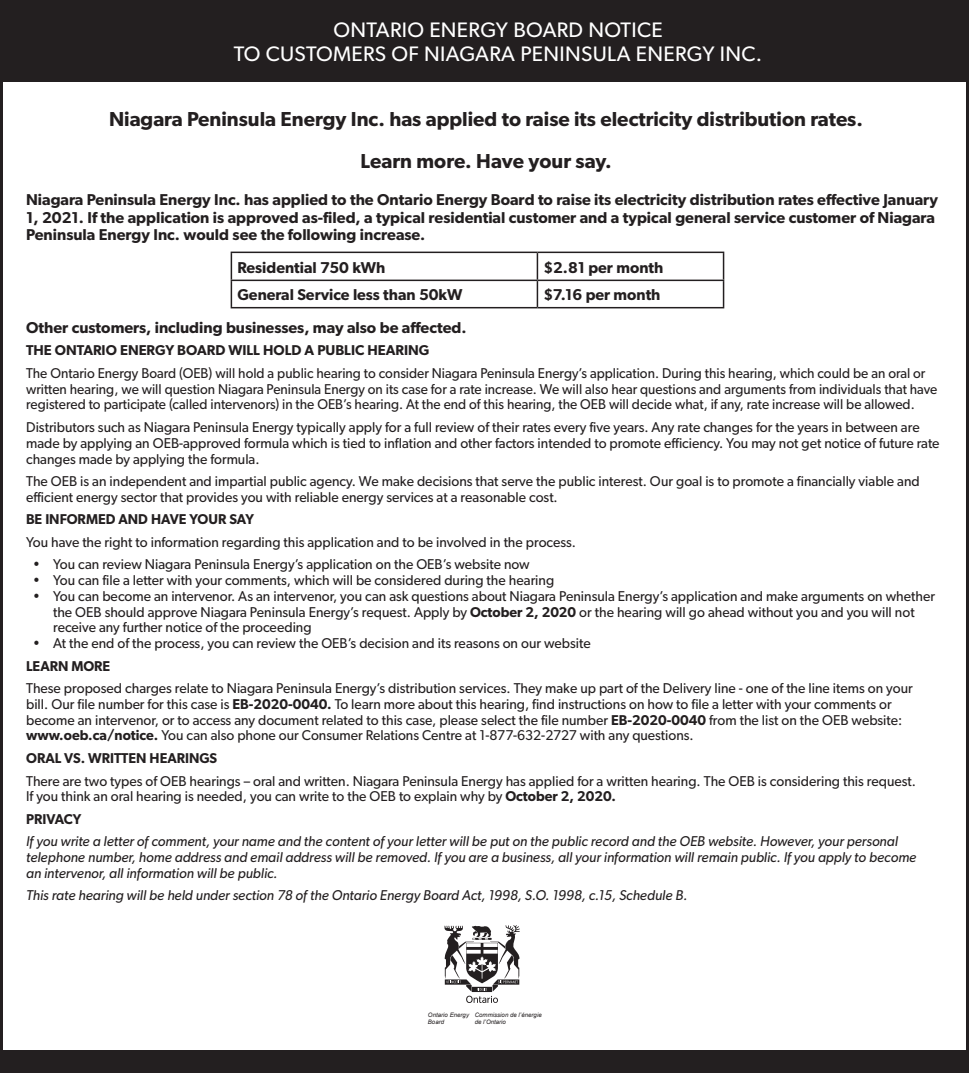
<style>
.page{position:relative;width:969px;height:1073px;background:#fff}
.page>*{position:absolute;margin:0;border:0;box-sizing:border-box;transform-origin:0 0}
.t1{font:21px/24px "Gibson";letter-spacing:.015em;color:#fff;text-align:center}
.t2{font:600 20.25px/42px "Gibson";color:#231f20;text-align:center}
.t3{font:600 15.75px/17.2px "Gibson";color:#231f20}
.t4{font:14.25px/15.8px "Gibson";color:#231f20}
.t5{font:14.25px/15.8px "Gibson";color:#231f20;scale:.95 1}
.t6{font:italic 14.25px/15.8px "Gibson";color:#231f20}
.t7{font:600 14.25px "Gibson";color:#231f20}
.t8{font:italic 6.15px/7.4px "Arial";color:#231f20}
.s1{font-weight:600}
</style>
<div class="page">
<div style="left:0;top:0;width:969px;height:81px;background:#231f20"></div>
<div style="left:0;top:1049px;width:969px;height:22px;background:#231f20"></div>
<svg style="left:444px;top:925px;width:76px;height:78px"></svg>
<hr style="left:231px;top:251px;width:306px;height:2px;background:#231f20">
<hr style="left:537px;top:251px;width:187px;height:2px;background:#231f20">
<hr style="left:231px;top:279px;width:306px;height:2px;background:#231f20">
<svg style="left:231px;top:253px;width:1px;height:54px"></svg>
<hr style="left:537px;top:279px;width:187px;height:2px;background:#231f20">
<svg style="left:537px;top:253px;width:1px;height:54px"></svg>
<svg style="left:723px;top:253px;width:1px;height:54px"></svg>
<hr style="left:231px;top:307px;width:306px;height:1px;background:#231f20">
<hr style="left:537px;top:307px;width:187px;height:1px;background:#231f20">
<h1 class="t1" style="left:234px;top:17px;width:530px">ONTARIO ENERGY BOARD NOTICE<br>TO CUSTOMERS OF NIAGARA PENINSULA ENERGY INC.</h1>
<h2 class="t2" style="left:109px;top:97px;width:755px">Niagara Peninsula Energy Inc. has applied to raise its electricity distribution rates.<br>Learn more. Have your say.</h2>
<p class="t3" style="left:26px;top:191px;width:913px">Niagara Peninsula Energy Inc. has applied to the Ontario Energy Board to raise its electricity distribution rates effective January<br>1, 2021. If the application is approved as-filed, a typical residential customer and a typical general service customer of Niagara<br>Peninsula Energy Inc. would see the following increase.</p>
<p class="t3" style="left:237px;top:258px;width:150px">Residential 750 kWh</p>
<p class="t3" style="left:543px;top:258px;width:121px">$2.81 per month</p>
<p class="t3" style="left:237px;top:286px;width:227px">General Service less than 50kW</p>
<p class="t3" style="left:543px;top:286px;width:118px">$7.16 per month</p>
<p class="t3" style="left:26px;top:318px;width:442px">Other customers, including businesses, may also be affected.</p>
<p class="t7" style="left:26px;top:342px;width:405px">THE ONTARIO ENERGY BOARD WILL HOLD A PUBLIC HEARING</p>
<p class="t5" style="left:26px;top:365px;width:961px">The Ontario Energy Board (OEB) will hold a public hearing to consider Niagara Peninsula Energy’s application. During this hearing, which could be an oral or written hearing, we will question Niagara Peninsula Energy on its case for a rate increase. We will also hear questions and arguments from individuals that have registered to participate (called intervenors) in the OEB’s hearing. At the end of this hearing, the OEB will decide what, if any, rate increase will be allowed.</p>
<p class="t4" style="left:26px;top:419px;width:915px">Distributors such as Niagara Peninsula Energy typically apply for a full review of their rates every five years. Any rate changes for the years in between are made by applying an OEB-approved formula which is tied to inflation and other factors intended to promote efficiency. You may not get notice of future rate changes made by applying the formula.</p>
<p class="t4" style="left:26px;top:473px;width:895px">The OEB is an independent and impartial public agency. We make decisions that serve the public interest. Our goal is to promote a financially viable and efficient energy sector that provides you with reliable energy services at a reasonable cost.</p>
<p class="t7" style="left:26px;top:511px;width:229px">BE INFORMED AND HAVE YOUR SAY</p>
<p class="t4" style="left:26px;top:533px;width:551px">You have the right to information regarding this application and to be involved in the process.</p>
<p class="t4" style="left:33px;top:556px;width:498px">• You can review Niagara Peninsula Energy’s application on the OEB’s website now</p>
<p class="t4" style="left:33px;top:572px;width:523px">• You can file a letter with your comments, which will be considered during the hearing</p>
<p class="t4" style="left:53px;top:587px;width:883px;text-indent:-20px">• You can become an intervenor. As an intervenor, you can ask questions about Niagara Peninsula Energy’s application and make arguments on whether the OEB should approve Niagara Peninsula Energy’s request. Apply by <span class="s1">October 2, 2020</span> or the hearing will go ahead without you and you will not receive any further notice of the proceeding</p>
<p class="t4" style="left:33px;top:635px;width:559px">• At the end of the process, you can review the OEB’s decision and its reasons on our website</p>
<p class="t7" style="left:26px;top:657px;width:86px">LEARN MORE</p>
<p class="t4" style="left:26px;top:680px;width:888px">These proposed charges relate to Niagara Peninsula Energy’s distribution services. They make up part of the Delivery line - one of the line items on your bill. Our file number for this case is <span class="s1">EB-2020-0040.</span> To learn more about this hearing, find instructions on how to file a letter with your comments or become an intervenor, or to access any document related to this case, please select the file number <span class="s1">EB-2020-0040</span> from the list on the OEB website: <span class="s1">www.oeb.ca/notice.</span> You can also phone our Consumer Relations Centre at 1-877-632-2727 with any questions.</p>
<p class="t7" style="left:26px;top:749px;width:192px">ORAL VS. WRITTEN HEARINGS</p>
<p class="t4" style="left:26px;top:772px;width:891px">There are two types of OEB hearings – oral and written. Niagara Peninsula Energy has applied for a written hearing. The OEB is considering this request.<br>If you think an oral hearing is needed, you can write to the OEB to explain why by <span class="s1">October 2, 2020.</span></p>
<p class="t7" style="left:26px;top:810px;width:57px">PRIVACY</p>
<p class="t6" style="left:26px;top:833px;width:892px">If you write a letter of comment, your name and the content of your letter will be put on the public record and the OEB website. However, your personal telephone number, home address and email address will be removed. If you are a business, all your information will remain public. If you apply to become an intervenor, all information will be public.</p>
<p class="t6" style="left:26px;top:887px;width:663px">This rate hearing will be held under section 78 of the Ontario Energy Board Act, 1998, S.O. 1998, c.15, Schedule B.</p>
<p class="t8" style="left:428px;top:1010px;width:43px">Ontario Energy<br>Board</p>
<p class="t8" style="left:475px;top:1010px;width:68px">Commission de l’énergie de l’Ontario</p>
</div>
